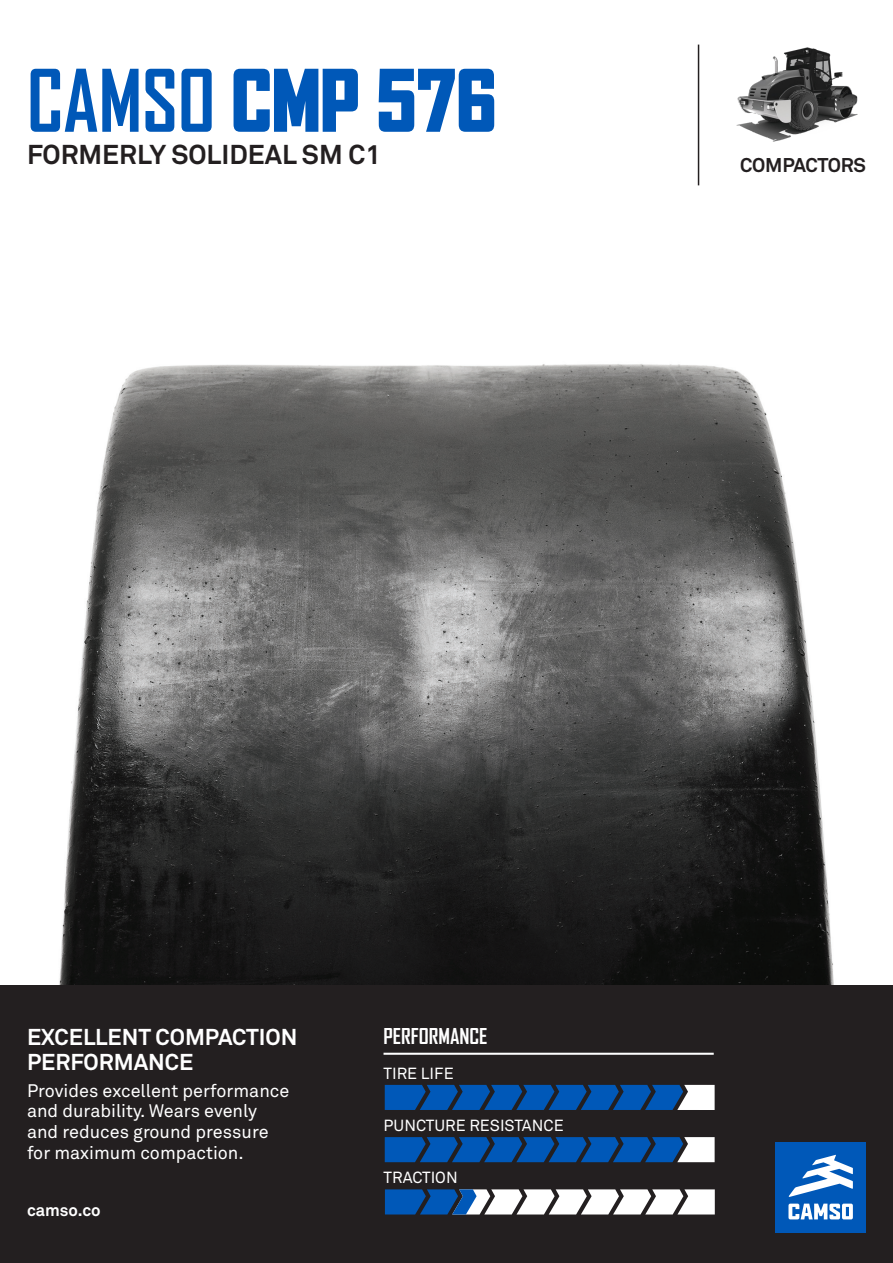
<style>
.page{position:relative;width:893px;height:1263px;background:#fff}
.page>*{position:absolute;margin:0;border:0;box-sizing:border-box;transform-origin:0 0}
.t1{font:900 82.5px "Agency FB";color:#0058b8;scale:.95 1}
.t2{font:700 27px "Akkurat Office";color:#231f20}
.t3{font:700 22.65px/24.3px "Akkurat Office";color:#fff}
.t4{font:700 21px "Agency FB";color:#fff}
.t5{font:700 19.65px "Akkurat Office";letter-spacing:-.01em;color:#231f20}
.t6{font:18px/20.7px "Akkurat Office";color:#fff}
.t7{font:700 16.65px "Akkurat Office";color:#fff}
.t8{font:15.9px "Akkurat Office";color:#fff}
.s1{font-weight:700}
</style>
<div class="page">
<img style="left:0;top:364px;width:893px;height:622px">
<div style="left:0;top:986px;width:893px;height:277px;background:#231f20"></div>
<img style="left:736px;top:47px;width:122px;height:95px">
<hr style="left:698px;top:45px;width:1px;height:140px;background:#231f20">
<div style="left:776px;top:1142px;width:90px;height:90px;background:#0058b8"></div>
<svg style="left:788px;top:1203px;width:65px;height:16px"></svg>
<svg style="left:789px;top:1155px;width:64px;height:42px"></svg>
<hr style="left:383px;top:1053px;width:331px;height:2px;background:#fff">
<svg style="left:385px;top:1085px;width:330px;height:25px;background:#1c60aa"></svg>
<svg style="left:385px;top:1137px;width:330px;height:25px;background:#1c5faa"></svg>
<svg style="left:385px;top:1189px;width:330px;height:25px;background:#a3b7ce"></svg>
<p class="t1" style="left:27px;top:53px;width:496px"><span class="s1">CAMSO</span> CMP 576</p>
<p class="t2" style="left:27px;top:138px;width:355px">FORMERLY SOLIDEAL SM C1</p>
<p class="t5" style="left:740px;top:153px;width:127px">COMPACTORS</p>
<p class="t3" style="left:27px;top:1025px;width:272px">EXCELLENT COMPACTION<br>PERFORMANCE</p>
<p class="t6" style="left:27px;top:1081px;width:264px">Provides excellent performance and durability. Wears evenly and reduces ground pressure for maximum compaction.</p>
<p class="t7" style="left:27px;top:1200px;width:75px">camso.co</p>
<p class="t4" style="left:383px;top:1024px;width:105px">PERFORMANCE</p>
<p class="t8" style="left:383px;top:1064px;width:72px">TIRE LIFE</p>
<p class="t8" style="left:383px;top:1116px;width:182px">PUNCTURE RESISTANCE</p>
<p class="t8" style="left:383px;top:1169px;width:76px">TRACTION</p>
</div>
